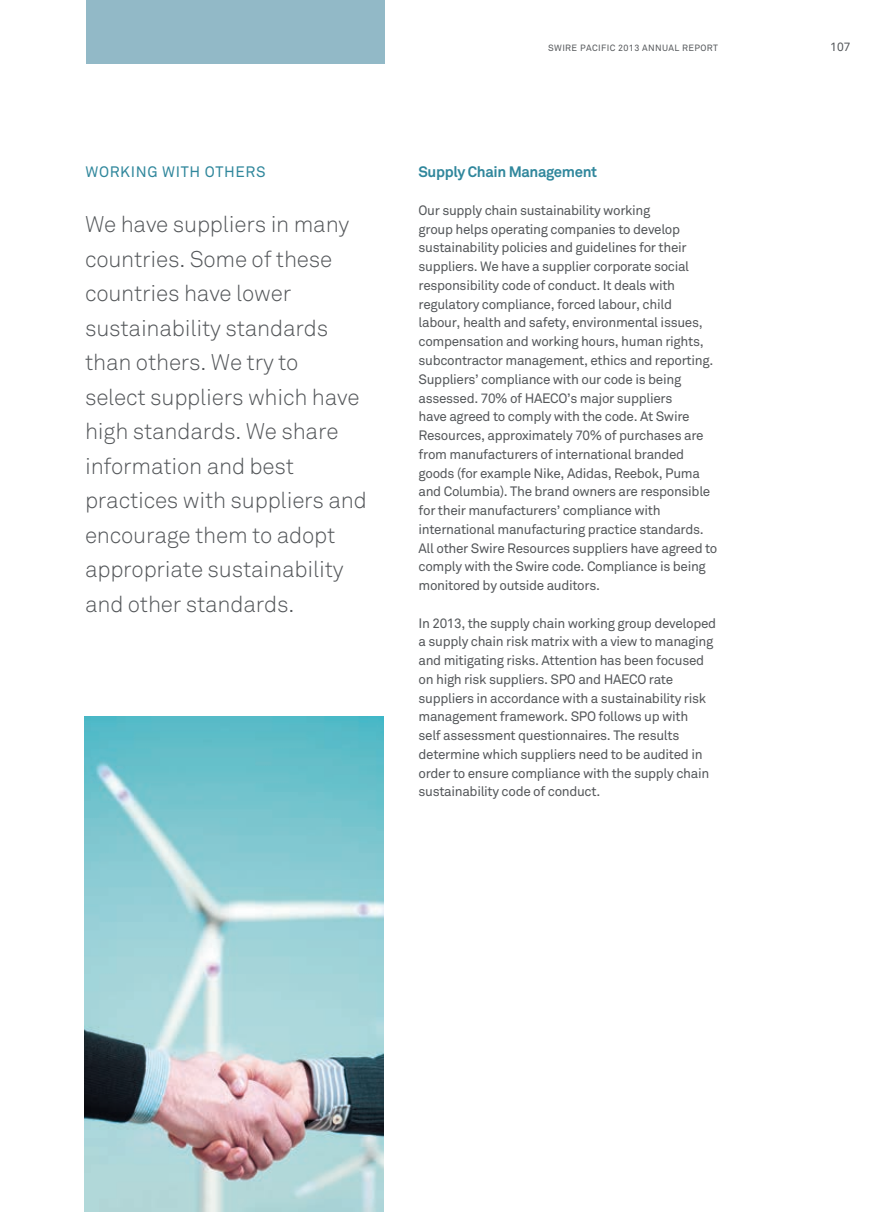
<style>
.page{position:relative;width:893px;height:1212px;background:#fff}
.page>*{position:absolute;margin:0;border:0;box-sizing:border-box;transform-origin:0 0}
.t1{font:22.5px/34.5px "Akkurat Light Pro";letter-spacing:-.01em;color:#54575a}
.t2{font:700 15px "Akkurat Pro";letter-spacing:-.025em;color:#30879c}
.t3{font:15px "Akkurat Pro";letter-spacing:.04em;color:#30879c}
.t4{font:13.5px/18.8px "Akkurat Pro";letter-spacing:-.025em;color:#54575a}
.t5{font:12px "Akkurat Pro";color:#54575a}
.t6{font:9px "Akkurat Pro";letter-spacing:.04em;color:#54575a}
</style>
<div class="page">
<div style="left:86px;top:0;width:298px;height:64px;background:#92b9c7"></div>
<img style="left:84px;top:716px;width:300px;height:496px">
<p class="t3" style="left:86px;top:163px;width:55px">WOR KING</p>
<p class="t3" style="left:162px;top:163px;width:105px">WITH OTHERS</p>
<p class="t1" style="left:85px;top:208px;width:283px">We have suppliers in many countries. Some of these countries have lower sustainability standards than others. We try to<br>select suppliers which have high standards. We share information and best practices with suppliers and encourage them to adopt appropriate sustainability and other standards.</p>
<p class="t6" style="left:548px;top:43px;width:171px">SWIRE PACIFIC 2013 ANNUAL REPORT</p>
<p class="t5" style="left:830px;top:40px;width:22px">107</p>
<p class="t2" style="left:419px;top:163px;width:180px">Supply Chain Management</p>
<p class="t4" style="left:419px;top:201px;width:300px">Our supply chain sustainability working<br>group helps operating companies to develop sustainability policies and guidelines for their suppliers. We have a supplier corporate social responsibility code of conduct. It deals with regulatory compliance, forced labour, child<br>labour, health and safety, environmental issues, compensation and working hours, human rights, subcontractor management, ethics and reporting.<br>Suppliers’ compliance with our code is being assessed. 70% of HAECO’s major suppliers<br>have agreed to comply with the code. At Swire Resources, approximately 70% of purchases are from manufacturers of international branded goods (for example N ike, Adidas, Reebok, Puma and Columbia). The brand owners are responsible for their manufacturers’ compliance with international manufacturing practice standards.<br>All other Swire Resources suppliers have agreed to comply with the Swire code. Compliance is being monitored by outside auditors.</p>
<p class="t4" style="left:419px;top:614px;width:299px">I n 2013, the supply chain working group developed a supply chain risk matrix with a view to managing and mitigating risks. Attention has been focused on high risk suppliers. SPO and HAECO rate suppliers in accordance with a sustainability risk management framework. SPO follows up with<br>self assessment questionnaires. The results determine which suppliers need to be audited in order to ensure compliance with the supply chain sustainability code of conduct.</p>
</div>
